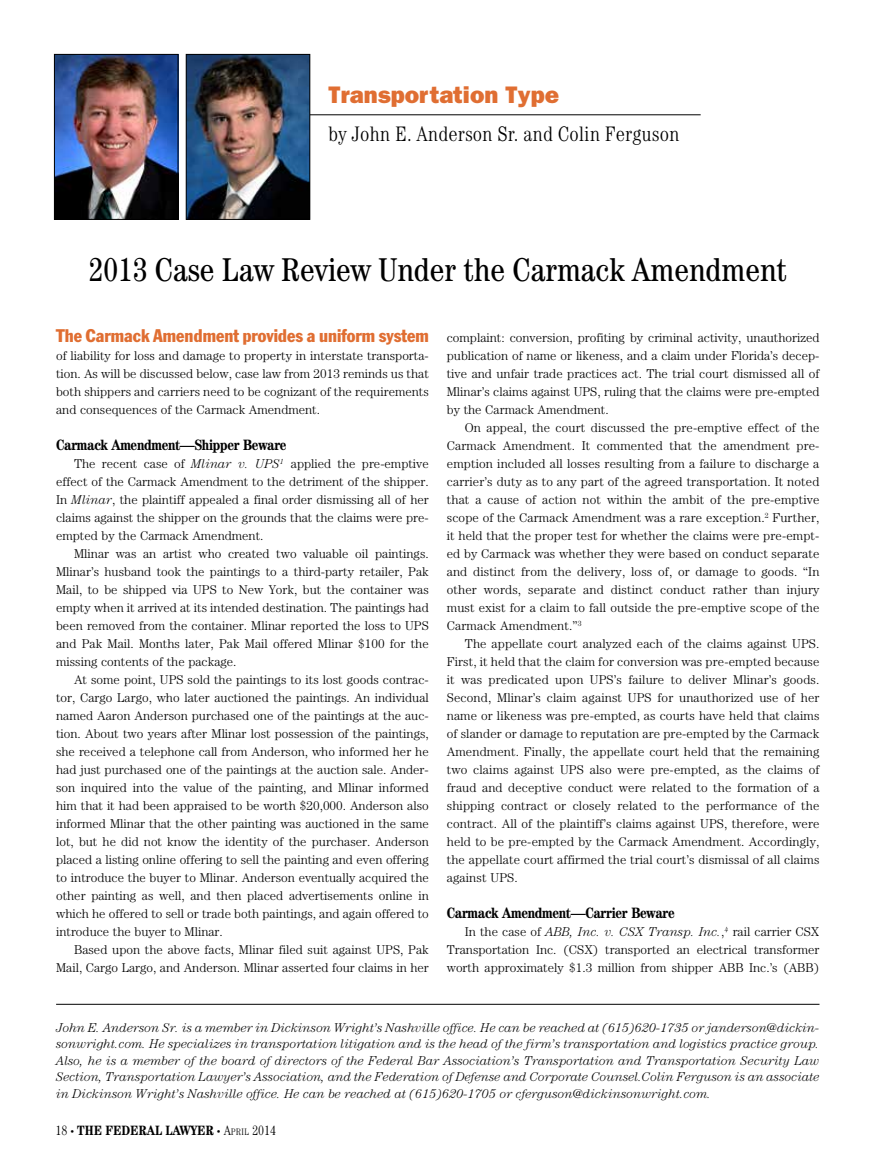
<style>
.page{position:relative;width:885px;height:1175px;background:#fff}
.page>*{position:absolute;margin:0;border:0;box-sizing:border-box;transform-origin:0 0}
.t1{font:condensed 33px "Century";color:#000}
.t2{font:800 24px "Franklin Gothic";color:#e06e32}
.t3{font:300 condensed 21px "Century";color:#000}
.t4{font:condensed 18px "Franklin Gothic";color:#e06e32}
.t5{font:700 condensed 15px "Century";letter-spacing:-.02em;color:#000}
.t6{font:700 condensed 13.5px "Century";color:#000}
.t7{font:300 12.75px/18px "Century";color:#000;text-align:justify}
.t8{font:italic 300 12.75px/16.5px "Century";color:#000;text-align:justify}
.s1{font-style:italic}
.s2{font-weight:300}
.s3{font-weight:300;font-size:7.5px}
.s4{font-weight:300;font-size:9.45px}
</style>
<div class="page">
<hr style="left:221px;top:114px;width:479px;height:1px;background:#000">
<img style="left:188px;top:56px;width:120px;height:162px">
<div style="left:186px;top:54px;width:124px;height:166px;border:1px solid #000"></div>
<hr style="left:56px;top:1004px;width:763px;height:1px;background:#000">
<img style="left:56px;top:56px;width:120px;height:162px">
<div style="left:54px;top:54px;width:124px;height:166px;border:1px solid #000"></div>
<h2 class="t2" style="left:328px;top:81px;width:232px">Transportation Type</h2>
<h3 class="t3" style="left:328px;top:121px;width:352px">by John E. Anderson Sr. and Colin Ferguson</h3>
<h1 class="t1" style="left:89px;top:250px;width:699px">2013 Case Law Review Under the Carmack Amendment</h1>
<h3 class="t4" style="left:56px;top:325px;width:374px">The Carmack Amendment provides a uniform system</h3>
<p class="t7" style="left:56px;top:346px;width:374px">of liability for loss and damage to property in interstate transporta&shy;tion. As will be discussed below, case law from 2013 reminds us that both shippers and carriers need to be cognizant of the requirements and consequences of the Carmack Amendment.</p>
<p class="t5" style="left:56px;top:436px;width:232px">Carmack Amendment—Shipper Beware</p>
<p class="t7" style="left:56px;top:454px;width:374px;text-indent:18px">The recent case of <span class="s1">Mlinar v. UPS</span><sup>1</sup> applied the pre-emptive effect of the Carmack Amendment to the detriment of the shipper.<br>In <span class="s1">Mlinar</span>, the plaintiff appealed a final order dismissing all of her claims against the shipper on the grounds that the claims were pre&shy;empted by the Carmack Amendment.</p>
<p class="t7" style="left:56px;top:544px;width:374px;text-indent:18px">Mlinar was an artist who created two valuable oil paintings.<br>Mlinar’s husband took the paintings to a third-party retailer, Pak Mail, to be shipped via UPS to New York, but the container was empty when it arrived at its intended destination. The paintings had been removed from the container. Mlinar reported the loss to UPS and Pak Mail. Months later, Pak Mail offered Mlinar $100 for the missing contents of the package.</p>
<p class="t7" style="left:56px;top:671px;width:374px;text-indent:18px">At some point, UPS sold the paintings to its lost goods contrac&shy;tor, Cargo Largo, who later auctioned the paintings. An individual named Aaron Anderson purchased one of the paintings at the auc&shy;tion. About two years after Mlinar lost possession of the paintings, she received a telephone call from Anderson, who informed her he had just purchased one of the paintings at the auction sale. Ander&shy;son inquired into the value of the painting, and Mlinar informed him that it had been appraised to be worth $20,000. Anderson also informed Mlinar that the other painting was auctioned in the same lot, but he did not know the identity of the purchaser. Anderson placed a listing online offering to sell the painting and even offering to introduce the buyer to Mlinar. Anderson eventually acquired the other painting as well, and then placed advertisements online in which he offered to sell or trade both paintings, and again offered to introduce the buyer to Mlinar.</p>
<p class="t7" style="left:56px;top:941px;width:374px;text-align:right">Based upon the above facts, Mlinar filed suit against UPS, Pak<br>Mail, Cargo Largo, and Anderson. Mlinar asserted four claims in her</p>
<p class="t7" style="left:446px;top:329px;width:374px">complaint: conversion, profiting by criminal activity, unauthorized publication of name or likeness, and a claim under Florida’s decep&shy;tive and unfair trade practices act. The trial court dismissed all of Mlinar’s claims against UPS, ruling that the claims were pre-empted by the Carmack Amendment.</p>
<p class="t7" style="left:446px;top:419px;width:374px;text-indent:18px">On appeal, the court discussed the pre-emptive effect of the Carmack Amendment. It commented that the amendment pre&shy;emption included all losses resulting from a failure to discharge a carrier’s duty as to any part of the agreed transportation. It noted that a cause of action not within the ambit of the pre-emptive scope of the Carmack Amendment was a rare exception.<sup>2</sup> Further, it held that the proper test for whether the claims were pre-empt&shy;ed by Carmack was whether they were based on conduct separate and distinct from the delivery, loss of, or damage to goods. “In other words, separate and distinct conduct rather than injury must exist for a claim to fall outside the pre-emptive scope of the Carmack Amendment.”<sup>3</sup></p>
<p class="t7" style="left:446px;top:634px;width:374px;text-indent:18px">The appellate court analyzed each of the claims against UPS.<br>First, it held that the claim for conversion was pre-empted because it was predicated upon UPS’s failure to deliver Mlinar’s goods.<br>Second, Mlinar’s claim against UPS for unauthorized use of her name or likeness was pre-empted, as courts have held that claims of slander or damage to reputation are pre-empted by the Carmack Amendment. Finally, the appellate court held that the remaining two claims against UPS also were pre-empted, as the claims of fraud and deceptive conduct were related to the formation of a shipping contract or closely related to the performance of the contract. All of the plaintiff’s claims against UPS, therefore, were held to be pre-empted by the Carmack Amendment. Accordingly, the appellate court affirmed the trial court’s dismissal of all claims against UPS.</p>
<p class="t5" style="left:446px;top:904px;width:229px">Carmack Amendment—Carrier Beware</p>
<p class="t7" style="left:446px;top:922px;width:374px;text-indent:18px">In the case of <span class="s1">ABB, Inc. v. CSX Transp. Inc.</span>,<sup>4</sup> rail carrier CSX Transportation Inc. (CSX) transported an electrical transformer worth approximately $1.3 million from shipper ABB Inc.’s (ABB)</p>
<p class="t8" style="left:56px;top:1019px;width:764px">John E. Anderson Sr. is a member in Dickinson Wright’s Nashville office. He can be reached at (615)620-1735 or janderson@dickin&shy;sonwright.com. He specializes in transportation litigation and is the head of the firm’s transportation and logistics practice group.<br>Also, he is a member of the board of directors of the Federal Bar Association’s Transportation and Transportation Security Law Section, Transportation Lawyer’s Association, and the Federation of Defense and Corporate Counsel.Colin Ferguson is an associate in Dickinson Wright’s Nashville office. He can be reached at (615)620-1705 or cferguson@dickinsonwright.com.</p>
<p class="t6" style="left:56px;top:1122px;width:222px"><span class="s2">18</span> <span class="s3">•</span> The Federal Lawyer <span class="s3">•</span> <span class="s2">A</span><span class="s4">pril</span> <span class="s2">2014</span></p>
</div>
